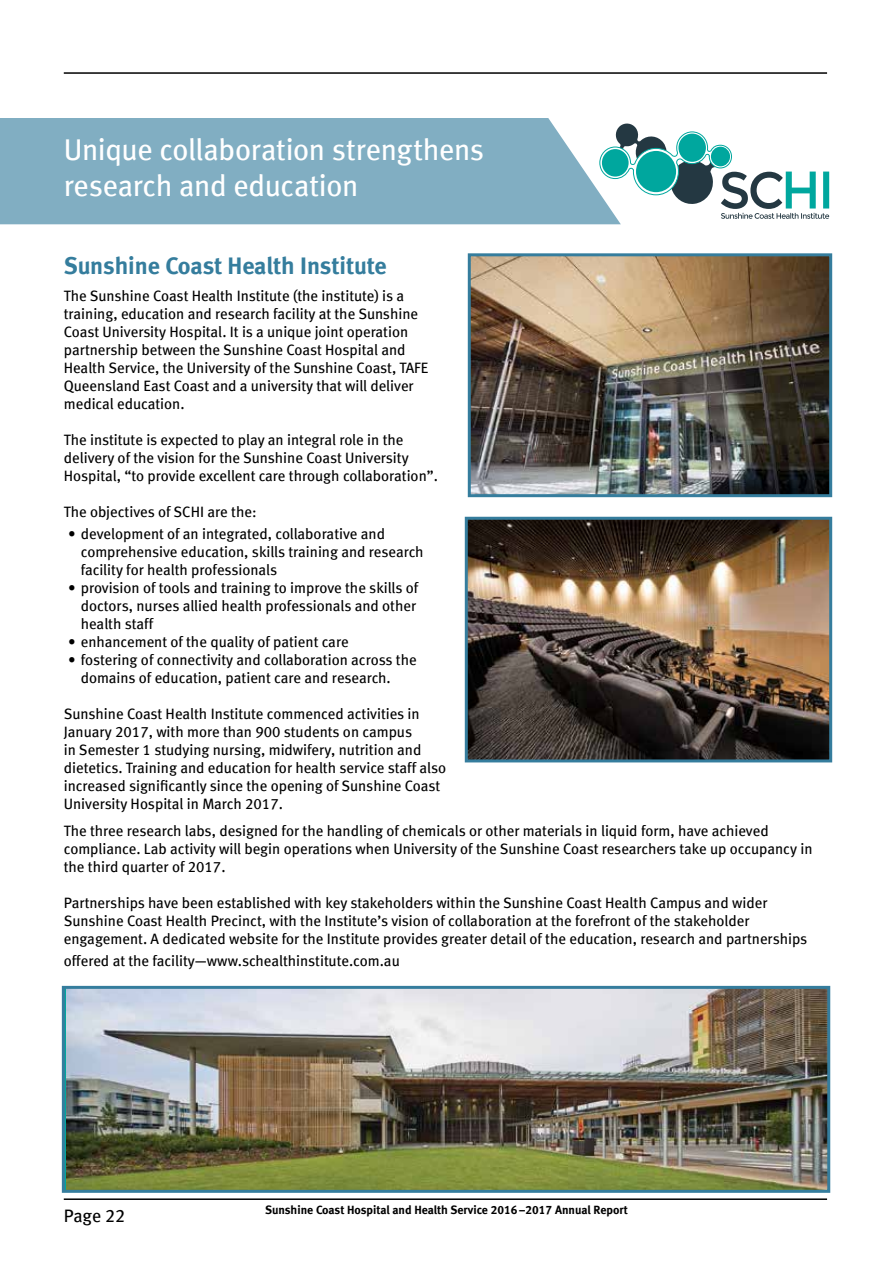
<style>
.page{position:relative;width:893px;height:1263px;background:#fff}
.page>*{position:absolute;margin:0;border:0;box-sizing:border-box;transform-origin:0 0}
.t1{font:30px/36px "Meta Book LF";letter-spacing:-.015em;color:#fff}
.t2{font:24px "Meta Bold LF";letter-spacing:-.005em;color:#357d9d}
.t3{font:18px "Meta Book LF";letter-spacing:-.005em;color:#000}
.t4{font:15px/18px "Meta Book LF";color:#000}
.t5{font:12px "Meta Bold LF";color:#000}
</style>
<div class="page">
<hr style="left:64px;top:1198px;width:763px;height:2px;background:#000">
<hr style="left:64px;top:72px;width:763px;height:2px;background:#000">
<div style="left:0;top:118px;width:621px;height:106px;background:#81aec2"></div>
<img style="left:67px;top:990px;width:759px;height:199px">
<div style="left:62px;top:986px;width:768px;height:207px;border:3px solid #357d9d"></div>
<img style="left:472px;top:257px;width:356px;height:236px">
<div style="left:468px;top:253px;width:364px;height:244px;border:3px solid #357d9d"></div>
<svg style="left:599px;top:122px;width:230px;height:97px"></svg>
<img style="left:469px;top:521px;width:359px;height:237px">
<div style="left:465px;top:517px;width:367px;height:245px;border:3px solid #357d9d"></div>
<h1 class="t1" style="left:64px;top:131px;width:422px">Unique collaboration strengthens research and education</h1>
<h2 class="t2" style="left:64px;top:251px;width:324px">Sunshine Coast Health Institute</h2>
<p class="t4" style="left:64px;top:286px;width:366px">The Sunshine Coast Health Institute (the institute) is a training, education and research facility at the Sunshine Coast University Hospital. It is a unique joint operation partnership between the Sunshine Coast Hospital and Health Service, the University of the Sunshine Coast, TAFE Queensland East Coast and a university that will deliver medical education.</p>
<p class="t4" style="left:64px;top:430px;width:376px">The institute is expected to play an integral role in the delivery of the vision for the Sunshine Coast University<br>Hospital, “to provide excellent care through collaboration”.</p>
<p class="t4" style="left:64px;top:502px;width:194px">The objectives of SCHI are the:</p>
<p class="t4" style="left:81px;top:524px;width:344px;text-indent:-13px">• development of an integrated, collaborative and comprehensive education, skills training and research facility for health professionals</p>
<p class="t4" style="left:81px;top:578px;width:339px;text-indent:-13px">• provision of tools and training to improve the skills of doctors, nurses allied health professionals and other health staff</p>
<p class="t4" style="left:68px;top:632px;width:282px">• enhancement of the quality of patient care</p>
<p class="t4" style="left:81px;top:650px;width:337px;text-indent:-13px">• fostering of connectivity and collaboration across the domains of education, patient care and research.</p>
<p class="t4" style="left:64px;top:704px;width:384px">Sunshine Coast Health Institute commenced activities in January 2017, with more than 900 students on campus<br>in Semester 1 studying nursing, midwifery, nutrition and dietetics. Training and education for health service staff also increased significantly since the opening of Sunshine Coast University Hospital in March 2017.</p>
<p class="t4" style="left:64px;top:822px;width:750px">The three research labs, designed for the handling of chemicals or other materials in liquid form, have achieved compliance. Lab activity will begin operations when University of the Sunshine Coast researchers take up occupancy in the third quarter of 2017.</p>
<p class="t4" style="left:64px;top:894px;width:745px">Partnerships have been established with key stakeholders within the Sunshine Coast Health Campus and wider<br>Sunshine Coast Health Precinct, with the Institute’s vision of collaboration at the forefront of the stakeholder engagement. A dedicated website for the Institute provides greater detail of the education, research and partnerships</p>
<p class="t4" style="left:64px;top:951px;width:337px">offered at the facility—www.schealthinstitute.com.au</p>
<p class="t3" style="left:64px;top:1205px;width:63px">Page 22</p>
<p class="t5" style="left:265px;top:1203px;width:364px">Sunshine Coast Hospital and Health Service 2016–2017 Annual Report</p>
</div>
